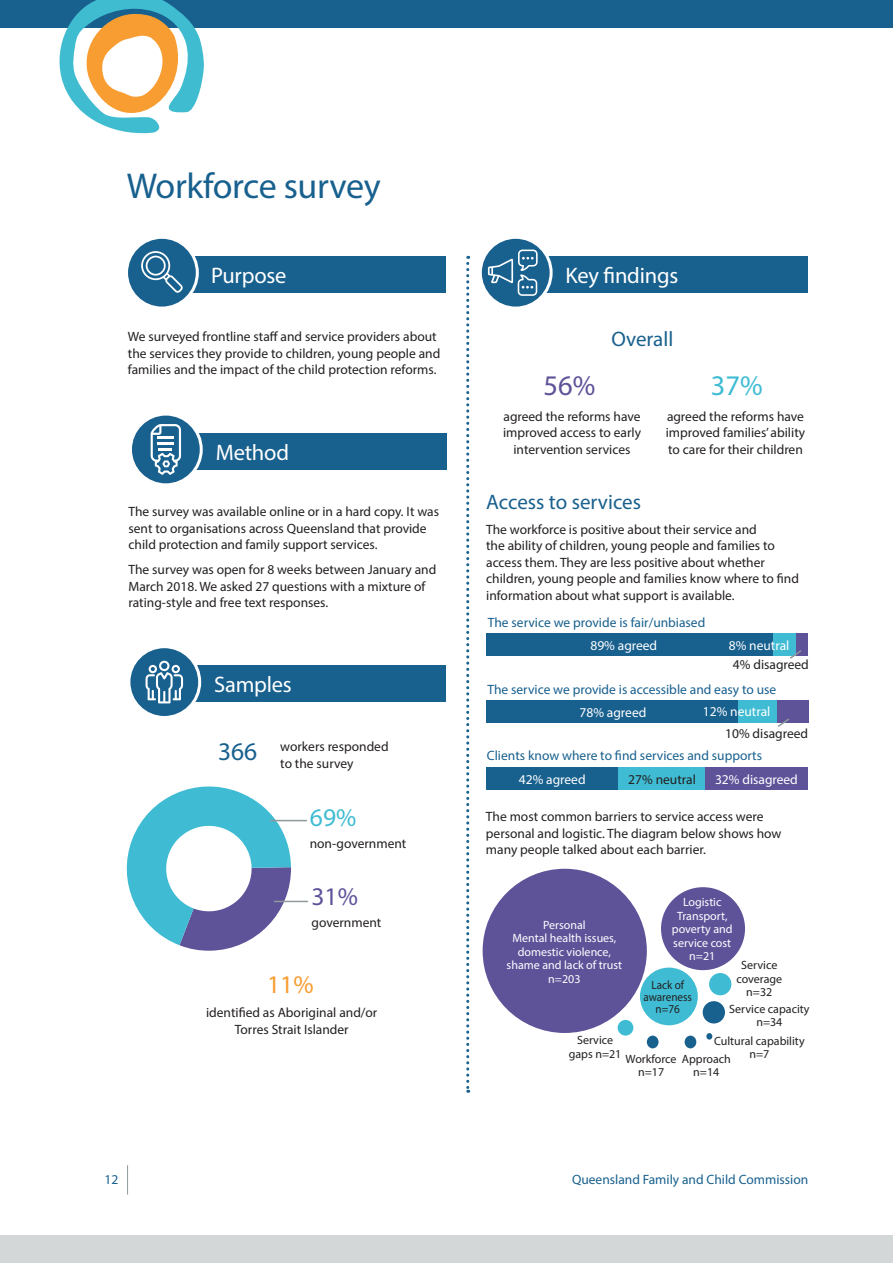
<style>
.page{position:relative;width:893px;height:1263px;background:#fff}
.page>*{position:absolute;margin:0;border:0;box-sizing:border-box;transform-origin:0 0}
.Heading_1{font:36px "Myriad Pro";letter-spacing:-.01em;color:#18608e}
.t1{font:28.5px "Myriad Pro";color:#5e5299}
.t2{font:28.5px "Myriad Pro";color:#3fbcd3}
.t3{font:25.5px "Myriad Pro";color:#18608e}
.t4{font:25.5px "Myriad Pro";color:#5e5299}
.t5{font:25.5px "Myriad Pro";color:#3fbcd3}
.t6{font:25.5px "Myriad Pro";color:#f89d31}
.Heading_2{font:22.5px "Myriad Pro";letter-spacing:-.01em;color:#fff}
.Body{font:21px "Myriad Pro";color:#18608e}
.Minor_sub-heading_da{font:21px "Myriad Pro";color:#18608e}
.Body-2{font:13.5px/16.5px "Myriad Pro";color:#231f20}
.Body-3{font:13.5px "Myriad Pro";color:#18608e}
.Normal_10pt_dark_gre{font:13.5px "Myriad Pro";color:#fff}
.Normal_10pt_dark_gre-2{font:13.5px "Myriad Pro";color:#231f20}
.Body-4{font:12px/13.5px "Myriad Pro";color:#fff;text-align:center}
.Body-5{font:12px/13.5px "Myriad Pro";color:#231f20;text-align:center}
.Body-6{font:12px/12px "Myriad Pro";color:#231f20;text-align:center;scale:.93 1}
</style>
<div class="page">
<div style="left:0;top:1235px;width:893px;height:28px;background:#d4d7d8"></div>
<div style="left:0;top:0;width:893px;height:28px;background:#18608e"></div>
<svg style="left:127px;top:1165px;width:1px;height:29px"></svg>
<svg style="left:59px;top:0;width:145px;height:134px"></svg>
<div style="left:775px;top:633px;width:33px;height:23px;background:#5e5299"></div>
<div style="left:773px;top:633px;width:22px;height:23px;background:#3fbcd3"></div>
<div style="left:486px;top:633px;width:287px;height:23px;background:#18608e"></div>
<svg style="left:790px;top:649px;width:12px;height:10px"></svg>
<svg style="left:126px;top:786px;width:166px;height:165px"></svg>
<svg style="left:466px;top:256px;width:3px;height:837px"></svg>
<hr style="left:274px;top:901px;width:34px;height:1px;background:#8e999c">
<hr style="left:270px;top:820px;width:37px;height:1px;background:#8e999c">
<div style="left:705px;top:768px;width:103px;height:22px;background:#5e5299"></div>
<div style="left:618px;top:768px;width:87px;height:22px;background:#3fbcd3"></div>
<div style="left:486px;top:768px;width:132px;height:22px;background:#18608e"></div>
<div style="left:777px;top:700px;width:32px;height:23px;background:#5e5299"></div>
<div style="left:738px;top:700px;width:39px;height:23px;background:#3fbcd3"></div>
<div style="left:486px;top:700px;width:252px;height:23px;background:#18608e"></div>
<svg style="left:778px;top:718px;width:12px;height:9px"></svg>
<div style="left:173px;top:256px;width:273px;height:37px;background:#18608e"></div>
<div style="left:127px;top:237px;width:70px;height:71px;background:#18608e;border-radius:50%"></div>
<div style="left:125px;top:236px;width:74px;height:74px;border:3px solid #fff;border-radius:50%"></div>
<svg style="left:141px;top:251px;width:42px;height:42px"></svg>
<div style="left:177px;top:433px;width:270px;height:36px;background:#18608e"></div>
<div style="left:130px;top:414px;width:71px;height:71px;background:#18608e;border-radius:50%"></div>
<div style="left:129px;top:413px;width:74px;height:73px;border:3px solid #fff;border-radius:50%"></div>
<svg style="left:151px;top:424px;width:30px;height:51px"></svg>
<div style="left:176px;top:665px;width:270px;height:37px;background:#18608e"></div>
<div style="left:129px;top:647px;width:71px;height:70px;background:#18608e;border-radius:50%"></div>
<div style="left:127px;top:645px;width:74px;height:74px;border:3px solid #fff;border-radius:50%"></div>
<svg style="left:146px;top:661px;width:37px;height:42px"></svg>
<div style="left:527px;top:256px;width:281px;height:37px;background:#18608e"></div>
<svg style="left:480px;top:237px;width:71px;height:71px"></svg>
<div style="left:479px;top:236px;width:74px;height:74px;border:3px solid #fff;border-radius:50%"></div>
<svg style="left:488px;top:250px;width:50px;height:46px"></svg>
<div style="left:483px;top:869px;width:164px;height:164px;background:#5e5299;border-radius:50%"></div>
<div style="left:661px;top:887px;width:84px;height:83px;background:#5e5299;border-radius:50%"></div>
<div style="left:640px;top:967px;width:58px;height:58px;background:#3fbcd3;border-radius:50%"></div>
<div style="left:709px;top:973px;width:22px;height:22px;background:#3fbcd3;border-radius:50%"></div>
<div style="left:618px;top:1020px;width:15px;height:15px;background:#3fbcd3;border-radius:50%"></div>
<div style="left:647px;top:1035px;width:11px;height:13px;background:#18608e;border-radius:50%"></div>
<div style="left:685px;top:1035px;width:11px;height:13px;background:#18608e;border-radius:50%"></div>
<svg style="left:706px;top:1033px;width:6px;height:6px"></svg>
<div style="left:703px;top:1001px;width:22px;height:22px;background:#18608e;border-radius:50%"></div>
<p class="Heading_1" style="left:127px;top:164px;width:255px">Workforce survey</p>
<p class="Heading_2" style="left:211px;top:262px;width:77px">Purpose</p>
<p class="Body-2" style="left:128px;top:328px;width:314px">We surveyed frontline staff and service providers about the services they provide to children, young people and families and the impact of the child protection reforms.</p>
<p class="Heading_2" style="left:216px;top:438px;width:75px">Method</p>
<p class="Body-2" style="left:129px;top:503px;width:312px">The survey was available online or in a hard copy. It was sent to organisations across Queensland that provide child protection and family support services.</p>
<p class="Body-2" style="left:129px;top:561px;width:309px">The survey was open for 8 weeks between January and<br>March 2018. We asked 27 questions with a mixture of rating-style and free text responses.</p>
<p class="Heading_2" style="left:214px;top:671px;width:79px">Samples</p>
<p class="t3" style="left:218px;top:736px;width:41px">366</p>
<p class="Body-2" style="left:280px;top:738px;width:110px">workers responded to the survey</p>
<p class="t5" style="left:310px;top:802px;width:48px">69%</p>
<p class="Body-2" style="left:310px;top:834px;width:98px">non-government</p>
<p class="t4" style="left:312px;top:881px;width:48px">31%</p>
<p class="Body-2" style="left:312px;top:913px;width:71px">government</p>
<p class="t6" style="left:267px;top:968px;width:48px">11%</p>
<p class="Body-2" style="left:206px;top:1004px;width:173px;text-align:center">identified as Aboriginal and/or<br>Torres Strait Islander</p>
<p class="Heading_2" style="left:566px;top:262px;width:114px">Key findings</p>
<p class="Minor_sub-heading_da" style="left:611px;top:326px;width:63px">Overall</p>
<p class="t1" style="left:543px;top:368px;width:53px">56%</p>
<p class="t2" style="left:711px;top:368px;width:53px">37%</p>
<p class="Body-2" style="left:503px;top:408px;width:139px;text-align:center">agreed the reforms have improved access to early intervention services</p>
<p class="Body-2" style="left:666px;top:408px;width:141px;text-align:justify">agreed the reforms have improved families’ ability to care for their children</p>
<p class="Body" style="left:486px;top:488px;width:156px">Access to services</p>
<p class="Body-2" style="left:486px;top:521px;width:314px">The workforce is positive about their service and<br>the ability of children, young people and families to access them. They are less positive about whether children, young people and families know where to find information about what support is available.</p>
<p class="Body-3" style="left:488px;top:614px;width:219px">The service we provide is fair/unbiased</p>
<p class="Normal_10pt_dark_gre" style="left:590px;top:637px;width:68px">89% agreed</p>
<p class="Normal_10pt_dark_gre" style="left:729px;top:637px;width:62px">8% neutral</p>
<p class="Body-3" style="left:487px;top:681px;width:290px">The service we provide is accessible and easy to use</p>
<p class="Body-2" style="left:725px;top:725px;width:84px">10% disagreed</p>
<p class="Body-2" style="left:733px;top:656px;width:77px">4% disagreed</p>
<p class="Normal_10pt_dark_gre" style="left:703px;top:703px;width:69px">12% neutral</p>
<p class="Normal_10pt_dark_gre" style="left:580px;top:704px;width:68px">78% agreed</p>
<p class="Body-3" style="left:487px;top:747px;width:277px">Clients know where to find services and supports</p>
<p class="Normal_10pt_dark_gre" style="left:519px;top:771px;width:68px">42% agreed</p>
<p class="Normal_10pt_dark_gre-2" style="left:628px;top:771px;width:69px">27% neutral</p>
<p class="Normal_10pt_dark_gre" style="left:715px;top:771px;width:84px">32% disagreed</p>
<p class="Body-2" style="left:486px;top:808px;width:297px">The most common barriers to service access were personal and logistic. The diagram below shows how many people talked about each barrier.</p>
<p class="Body-4" style="left:683px;top:895px;width:40px">Logistic</p>
<p class="Body-4" style="left:672px;top:909px;width:62px">Transport, poverty and service cost</p>
<p class="Body-4" style="left:689px;top:949px;width:28px">n=21</p>
<p class="Body-6" style="left:643px;top:979px;width:54px">Lack of awareness n=76</p>
<p class="Body-4" style="left:543px;top:918px;width:44px">Personal</p>
<p class="Body-4" style="left:507px;top:931px;width:117px">Mental health issues, domestic violence, shame and lack of trust</p>
<p class="Body-4" style="left:548px;top:972px;width:34px">n=203</p>
<p class="Body-5" style="left:736px;top:958px;width:47px">Service coverage</p>
<p class="Body-5" style="left:746px;top:985px;width:28px">n=32</p>
<p class="Body-5" style="left:729px;top:1002px;width:82px">Service capacity</p>
<p class="Body-5" style="left:756px;top:1015px;width:28px">n=34</p>
<p class="Body-5" style="left:714px;top:1034px;width:92px">Cultural capability</p>
<p class="Body-5" style="left:749px;top:1047px;width:21px">n=7</p>
<p class="Body-5" style="left:626px;top:1052px;width:107px">Workforce Approach</p>
<p class="Body-5" style="left:693px;top:1065px;width:28px">n=14</p>
<p class="Body-5" style="left:569px;top:1033px;width:54px">Service gaps n=21</p>
<p class="Body-5" style="left:638px;top:1065px;width:28px">n=17</p>
<p class="Body-3" style="left:105px;top:1171px;width:15px">12</p>
<p class="Body-3" style="left:572px;top:1171px;width:238px">Queensland Family and Child Commission</p>
</div>
